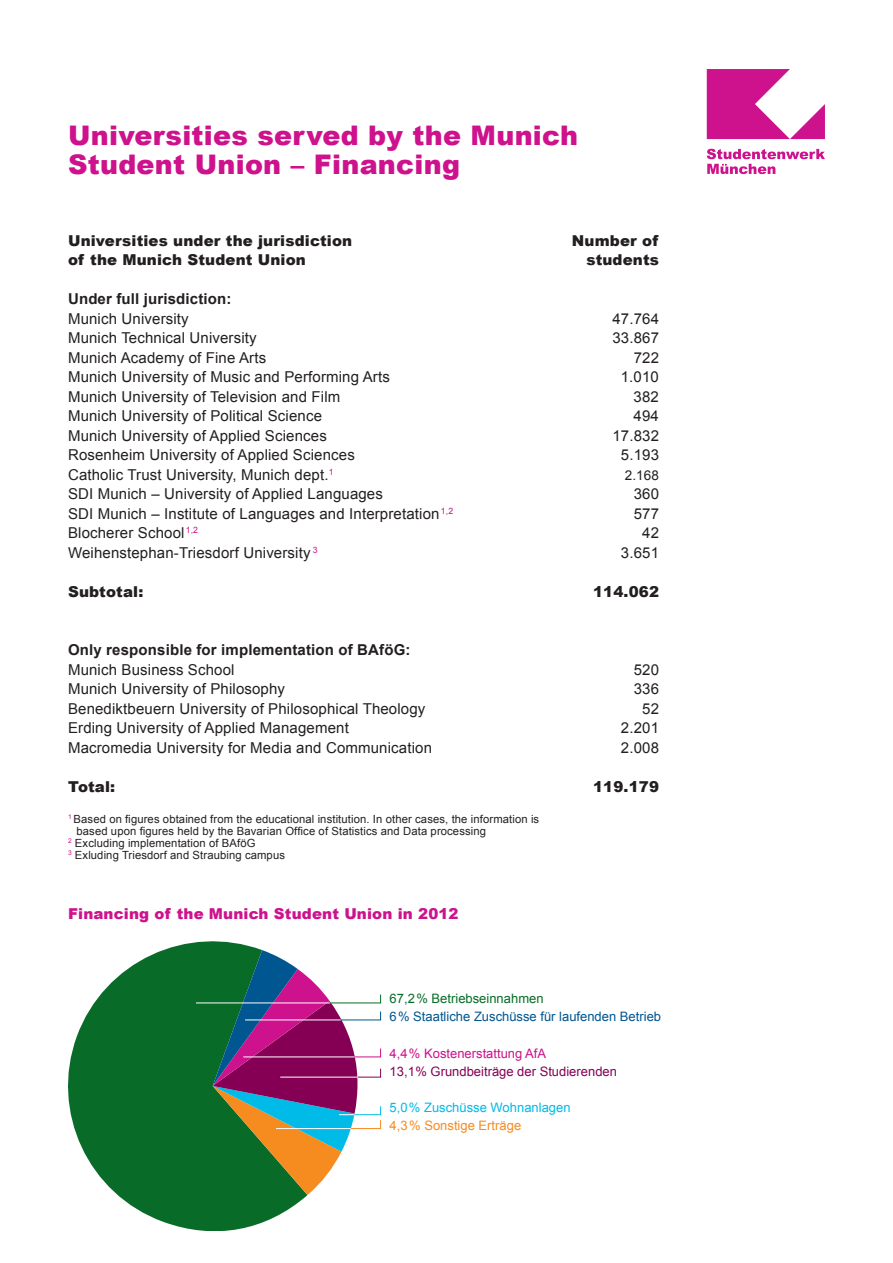
<style>
.page{position:relative;width:893px;height:1263px;background:#fff}
.page>*{position:absolute;margin:0;border:0;box-sizing:border-box;transform-origin:0 0}
.t1{font:900 27px/29.1px "Arial";letter-spacing:.01em;color:#ce118c}
.t2{font:15px "Arial";letter-spacing:.01em;color:#231f20}
.t3{font:900 15px "Arial";letter-spacing:.01em;color:#231f20}
.t4{font:700 15px "Arial";letter-spacing:.01em;color:#231f20}
.t5{font:900 15px "Arial";letter-spacing:.01em;color:#ce118c}
.t6{font:13.5px "Arial";color:#231f20}
.t7{font:13.05px "Arial";color:#005690}
.t8{font:13.05px "Arial";color:#850055}
.t9{font:13.05px "Arial";color:#00bbe8}
.t10{font:13.05px "Arial";color:#ce118c}
.t11{font:13.05px "Arial";color:#086c28}
.t12{font:13.05px "Arial";color:#f68b1f}
.t13{font:11.25px "Arial";letter-spacing:.01em;color:#231f20}
</style>
<div class="page">
<svg style="left:707px;top:149px;width:118px;height:25px"></svg>
<svg style="left:707px;top:69px;width:118px;height:70px"></svg>
<svg style="left:68px;top:941px;width:239px;height:290px;fill:#086c28"></svg>
<hr style="left:196px;top:1002px;width:135px;height:1px;background:#fff">
<svg style="left:213px;top:950px;width:168px;height:245px"></svg>
<h1 class="t1" style="left:68px;top:120px;width:511px">Universities served by the Munich<br>Student Union – Financing</h1>
<p class="t3" style="left:68px;top:230px;width:286px">Universities under the jurisdiction</p>
<p class="t3" style="left:572px;top:230px;width:88px">Number of</p>
<p class="t3" style="left:68px;top:249px;width:239px">of the Munich Student Union</p>
<p class="t3" style="left:586px;top:249px;width:74px">students</p>
<p class="t4" style="left:68px;top:289px;width:165px">Under full jurisdiction:</p>
<p class="t2" style="left:68px;top:309px;width:122px">Munich University</p>
<p class="t2" style="left:612px;top:309px;width:48px">47.764</p>
<p class="t2" style="left:68px;top:328px;width:190px">Munich Technical University</p>
<p class="t2" style="left:612px;top:328px;width:48px">33.867</p>
<p class="t2" style="left:68px;top:348px;width:200px">Munich Academy of Fine Arts</p>
<p class="t2" style="left:634px;top:348px;width:27px">722</p>
<p class="t2" style="left:68px;top:367px;width:323px">Munich University of Music and Performing Arts</p>
<p class="t2" style="left:621px;top:367px;width:40px">1.010</p>
<p class="t2" style="left:68px;top:387px;width:274px">Munich University of Television and Film</p>
<p class="t2" style="left:634px;top:387px;width:27px">382</p>
<p class="t2" style="left:68px;top:406px;width:255px">Munich University of Political Science</p>
<p class="t2" style="left:634px;top:406px;width:27px">494</p>
<p class="t2" style="left:68px;top:426px;width:260px">Munich University of Applied Sciences</p>
<p class="t2" style="left:612px;top:426px;width:48px">17.832</p>
<p class="t2" style="left:68px;top:445px;width:288px">Rosenheim University of Applied Sciences</p>
<p class="t2" style="left:621px;top:445px;width:40px">5.193</p>
<p class="t2" style="left:68px;top:465px;width:267px">Catholic Trust University, Munich dept.<sup>1</sup></p>
<p class="t6" style="left:625px;top:466px;width:36px">2.168</p>
<p class="t2" style="left:68px;top:484px;width:316px">SDI Munich – University of Applied Languages</p>
<p class="t2" style="left:634px;top:484px;width:27px">360</p>
<p class="t2" style="left:68px;top:504px;width:387px">SDI Munich – Institute of Languages and Interpretation<sup>1,2</sup></p>
<p class="t2" style="left:634px;top:504px;width:27px">577</p>
<p class="t2" style="left:68px;top:523px;width:132px">Blocherer School <sup>1,2</sup></p>
<p class="t2" style="left:642px;top:523px;width:18px">42</p>
<p class="t2" style="left:68px;top:543px;width:251px">Weihenstephan-Triesdorf University <sup>3</sup></p>
<p class="t2" style="left:621px;top:543px;width:40px">3.651</p>
<p class="t3" style="left:68px;top:581px;width:77px">Subtotal:</p>
<p class="t3" style="left:593px;top:581px;width:67px">114.062</p>
<p class="t4" style="left:68px;top:640px;width:344px">Only responsible for implementation of BAföG:</p>
<p class="t2" style="left:68px;top:660px;width:168px">Munich Business School</p>
<p class="t2" style="left:634px;top:660px;width:27px">520</p>
<p class="t2" style="left:68px;top:679px;width:219px">Munich University of Philosophy</p>
<p class="t2" style="left:634px;top:679px;width:27px">336</p>
<p class="t2" style="left:68px;top:699px;width:359px">Benediktbeuern University of Philosophical Theology</p>
<p class="t2" style="left:642px;top:699px;width:18px">52</p>
<p class="t2" style="left:68px;top:718px;width:282px">Erding University of Applied Management</p>
<p class="t2" style="left:621px;top:718px;width:40px">2.201</p>
<p class="t2" style="left:68px;top:738px;width:365px">Macromedia University for Media and Communication</p>
<p class="t2" style="left:621px;top:738px;width:40px">2.008</p>
<p class="t3" style="left:68px;top:776px;width:49px">Total:</p>
<p class="t3" style="left:593px;top:776px;width:67px">119.179</p>
<p class="t13" style="left:68px;top:811px;width:473px"><sup>1</sup> Based on figures obtained from the educational institution. In other cases, the information is</p>
<p class="t13" style="left:77px;top:823px;width:411px">based upon figures held by the Bavarian Office of Statistics and Data processing</p>
<p class="t13" style="left:68px;top:835px;width:189px"><sup>2</sup> Excluding implementation of BAföG</p>
<p class="t13" style="left:68px;top:848px;width:218px"><sup>3</sup> Exluding Triesdorf and Straubing campus</p>
<p class="t5" style="left:68px;top:903px;width:392px">Financing of the Munich Student Union in 2012</p>
<p class="t11" style="left:390px;top:989px;width:155px">67,2% Betriebseinnahmen</p>
<p class="t7" style="left:390px;top:1008px;width:273px">6% Staatliche Zuschüsse für laufenden Betrieb</p>
<p class="t10" style="left:390px;top:1044px;width:158px">4,4% Kostenerstattung AfA</p>
<p class="t8" style="left:390px;top:1062px;width:229px">13,1% Grundbeiträge der Studierenden</p>
<p class="t9" style="left:390px;top:1099px;width:182px">5,0% Zuschüsse Wohnanlagen</p>
<p class="t12" style="left:390px;top:1117px;width:133px">4,3% Sonstige Erträge</p>
</div>
